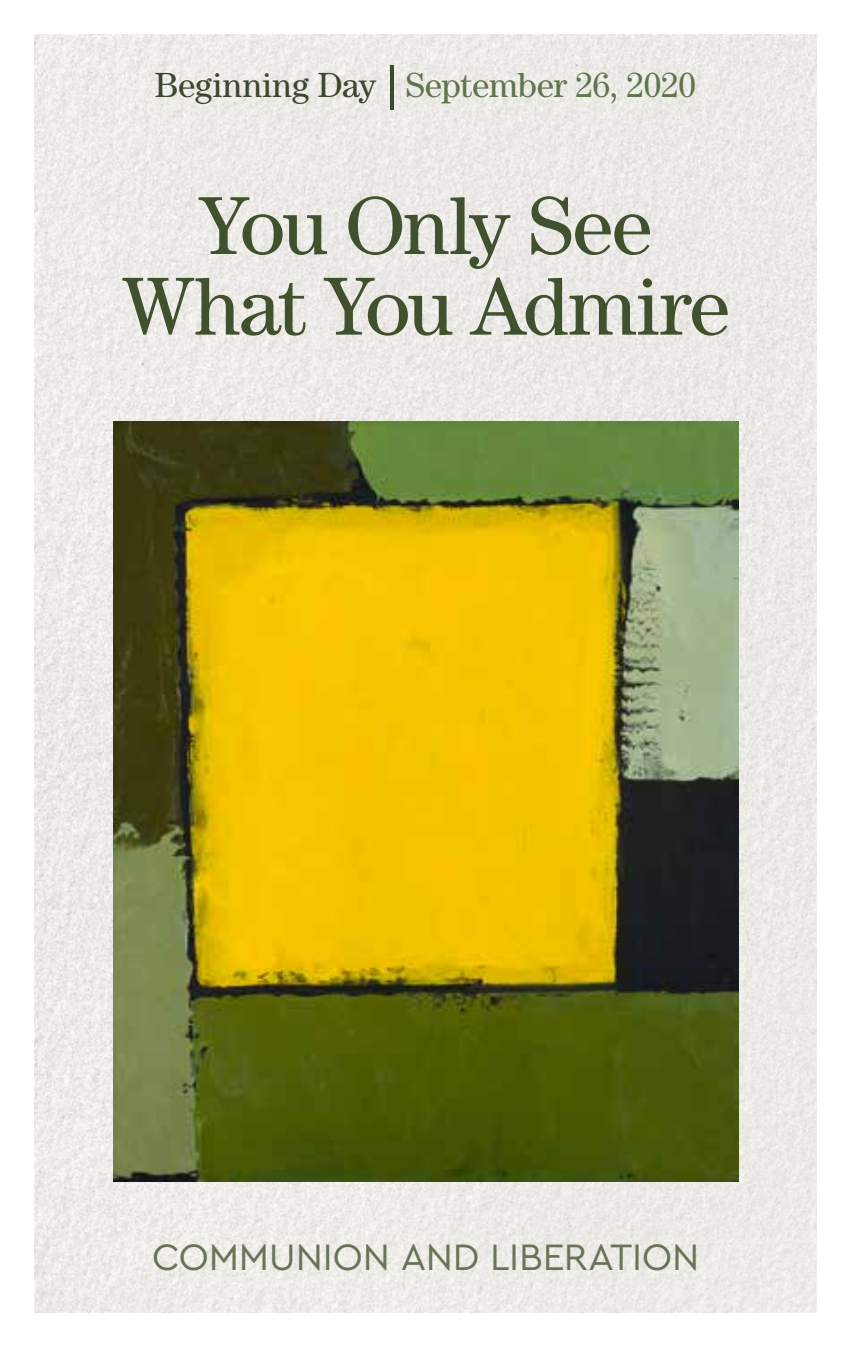
<style>
.page{position:relative;width:851px;height:1347px;background:#fff}
.page>*{position:absolute;margin:0;border:0;box-sizing:border-box;transform-origin:0 0}
.t1{font:82.5px/80.5px "Century Std";letter-spacing:-.02em;color:#41512d;text-align:center}
.t2{font:38.5px "Cera Pro";letter-spacing:-.005em;color:#697456}
.t3{font:35px "Century Std";letter-spacing:-.01em;color:#60754c}
.s1{color:#3d472f}
.s2{font-size:65px;color:#3d472f}
</style>
<div class="page">
<img style="left:35px;top:35px;width:781px;height:1277px">
<img style="left:113px;top:421px;width:625px;height:760px">
<p class="t3" style="left:155px;top:64px;width:542px"><span class="s1">Beginning Day</span> <span class="s2">|</span> September 26, 2020</p>
<h1 class="t1" style="left:121px;top:184px;width:611px">You Only See<br>What You Admire</h1>
<p class="t2" style="left:152px;top:1231px;width:549px">COMMUNION AND LIBERATION</p>
</div>
